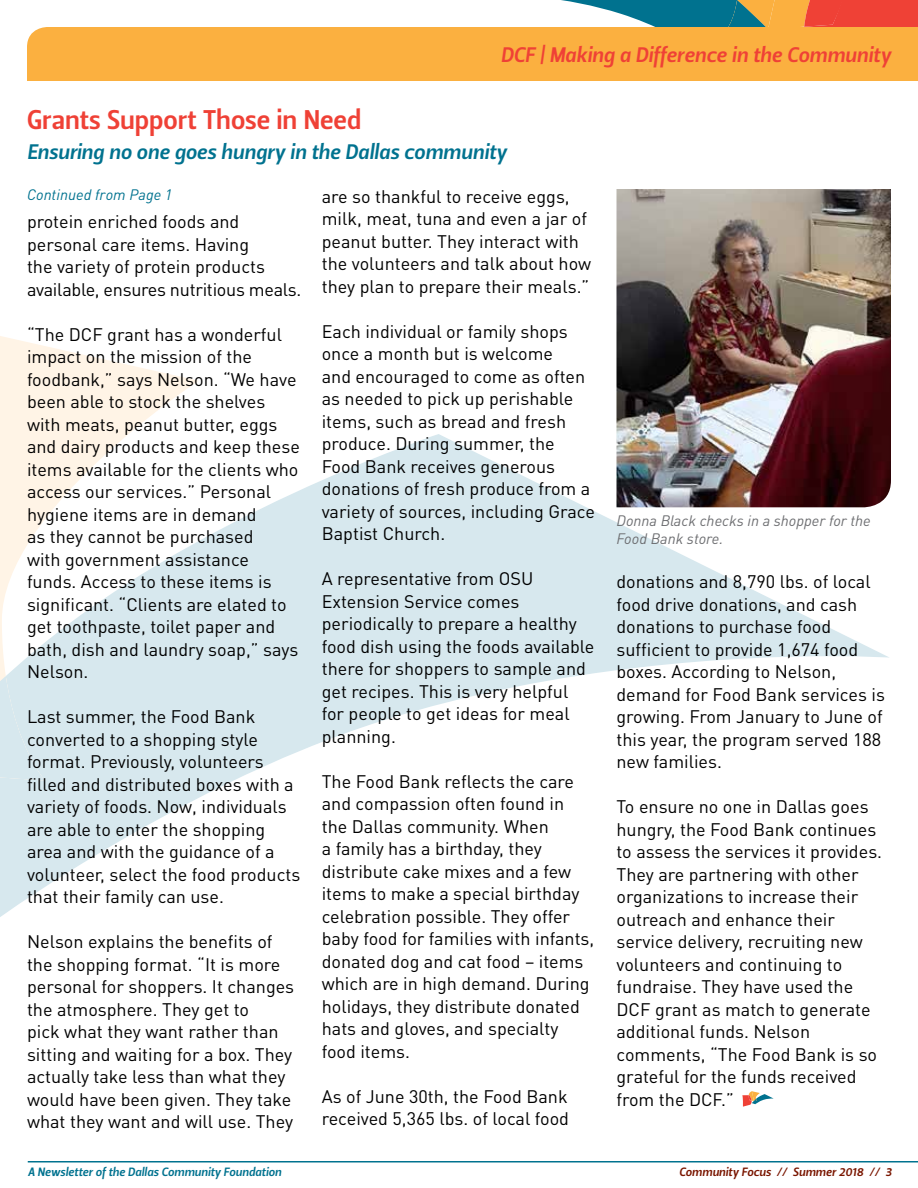
<style>
.page{position:relative;width:918px;height:1188px;background:#fff}
.page>*{position:absolute;margin:0;border:0;box-sizing:border-box;transform-origin:0 0}
.t1{font:27px "Leitura Sans Grot 3";letter-spacing:-.005em;color:#ef4136}
.t2{font:21px "Leitura Sans Italic 3";color:#00728f}
.t3{font:21px "Leitura Sans Italic 3";color:#ef4136}
.t4{font:18px/22.5px "DINOT";color:#000}
.t5{font:italic 15px/18px "DINOT";color:#6d6e71}
.t6{font:italic 15px "DINOT";letter-spacing:.005em;color:#00728f}
.t7{font:12px "Leitura Sans Italic 3";color:#00728f}
.t8{font:12px "Leitura Sans Italic 3";color:#7a1600}
</style>
<div class="page">
<svg style="left:0;top:336px;width:198px;height:98px;fill:#fff4e6"></svg>
<svg style="left:0;top:434px;width:889px;height:483px"></svg>
<div style="left:0;top:676px;width:45px;height:105px;background:#d7e8ee"></div>
<svg style="left:561px;top:0;width:357px;height:27px;background:#988278"></svg>
<div style="left:27px;top:27px;width:891px;height:54px;background:#fbb040"></div>
<hr style="left:28px;top:1161px;width:890px;height:1px;background:#00728f">
<img style="left:616px;top:189px;width:275px;height:318px">
<svg style="left:742px;top:1091px;width:32px;height:16px"></svg>
<p class="t3" style="left:501px;top:41px;width:392px">DCF | Making a Difference in the Community</p>
<h1 class="t1" style="left:27px;top:101px;width:336px">Grants Support Those in Need</h1>
<p class="t2" style="left:27px;top:137px;width:481px">Ensuring no one goes hungry in the Dallas community</p>
<p class="t6" style="left:27px;top:185px;width:147px">Continued from Page 1</p>
<p class="t4" style="left:322px;top:184px;width:271px">are so thankful to receive eggs, milk, meat, tuna and even a jar of peanut butter. They interact with the volunteers and talk about how they plan to prepare their meals.”</p>
<p class="t4" style="left:322px;top:319px;width:275px">Each individual or family shops once a month but is welcome<br>and encouraged to come as often as needed to pick up perishable items, such as bread and fresh produce. During summer, the<br>Food Bank receives generous donations of fresh produce from a variety of sources, including Grace<br>Baptist Church.</p>
<p class="t4" style="left:322px;top:567px;width:274px">A representative from OSU<br>Extension Service comes periodically to prepare a healthy food dish using the foods available there for shoppers to sample and get recipes. This is very helpful for people to get ideas for meal planning.</p>
<p class="t4" style="left:322px;top:769px;width:274px">The Food Bank reflects the care and compassion often found in the Dallas community. When<br>a family has a birthday, they distribute cake mixes and a few items to make a special birthday celebration possible. They offer baby food for families with infants, donated dog and cat food – items which are in high demand. During holidays, they distribute donated hats and gloves, and specialty food items.</p>
<p class="t4" style="left:322px;top:1084px;width:249px">As of June 30th, the Food Bank received 5,365 lbs. of local food</p>
<p class="t4" style="left:27px;top:210px;width:276px">protein enriched foods and personal care items. Having<br>the variety of protein products available, ensures nutritious meals.</p>
<p class="t4" style="left:27px;top:322px;width:274px">“The DCF grant has a wonderful impact on the mission of the foodbank,” says Nelson. “We have been able to stock the shelves with meats, peanut butter, eggs and dairy products and keep these items available for the clients who access our services.” Personal hygiene items are in demand<br>as they cannot be purchased<br>with government assistance funds. Access to these items is significant. “Clients are elated to get toothpaste, toilet paper and bath, dish and laundry soap,” says<br>Nelson.</p>
<p class="t4" style="left:27px;top:705px;width:275px">Last summer, the Food Bank converted to a shopping style format. Previously, volunteers filled and distributed boxes with a variety of foods. Now, individuals are able to enter the shopping area and with the guidance of a volunteer, select the food products that their family can use.</p>
<p class="t4" style="left:27px;top:930px;width:269px">Nelson explains the benefits of the shopping format. “It is more personal for shoppers. It changes the atmosphere. They get to<br>pick what they want rather than sitting and waiting for a box. They actually take less than what they would have been given. They take what they want and will use. They</p>
<p class="t5" style="left:616px;top:511px;width:256px">Donna Black checks in a shopper for the<br>Food Bank store.</p>
<p class="t4" style="left:616px;top:570px;width:270px">donations and 8,790 lbs. of local food drive donations, and cash donations to purchase food sufficient to provide 1,674 food boxes. According to Nelson, demand for Food Bank services is growing. From January to June of this year, the program served 188 new families.</p>
<p class="t4" style="left:616px;top:795px;width:267px">To ensure no one in Dallas goes hungry, the Food Bank continues to assess the services it provides.<br>They are partnering with other organizations to increase their outreach and enhance their service delivery, recruiting new volunteers and continuing to fundraise. They have used the<br>DCF grant as match to generate additional funds. Nelson comments, “The Food Bank is so grateful for the funds received from the DCF.”</p>
<p class="t7" style="left:28px;top:1163px;width:255px">A Newsletter of the Dallas Community Foundation</p>
<p class="t8" style="left:679px;top:1163px;width:214px">Community Focus // Summer 2018 // 3</p>
</div>
